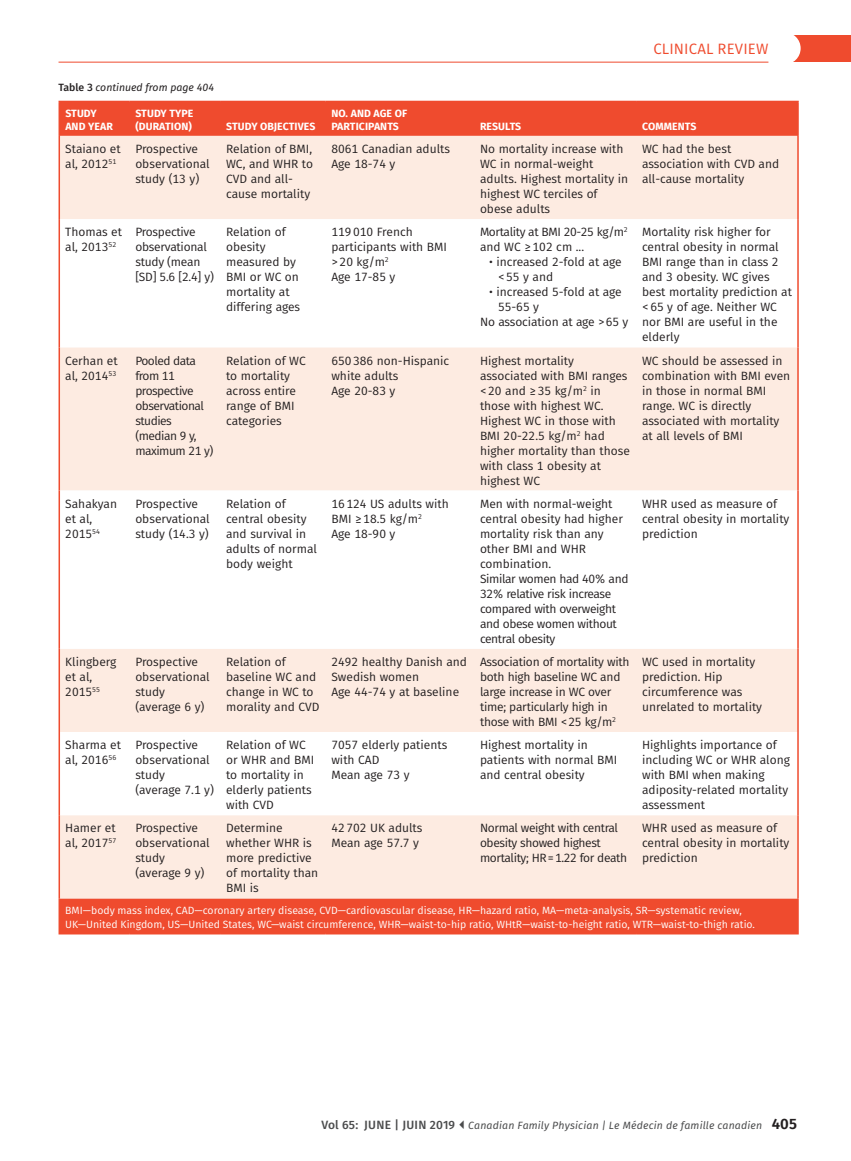
<style>
.page{position:relative;width:851px;height:1161px;background:#fff}
.page>*{position:absolute;margin:0;border:0;box-sizing:border-box;transform-origin:0 0}
.t1{font:15px "Fira Sans";letter-spacing:.01em;color:#ef4b2e}
.TableBody{font:12px/15px "Fira Sans";color:#231f20}
.TableBody-2{font:12px/15px "Fira Sans";letter-spacing:-.03em;color:#231f20}
.TableBody-3{font:12px/15px "Fira Sans";letter-spacing:-.02em;color:#231f20}
.TableBody-4{font:12px/15px "Fira Sans";letter-spacing:-.04em;color:#231f20}
.TableBullet{font:12px/15px "Fira Sans";color:#231f20}
.TableNote{font:10.5px/13.5px "Fira Sans";color:#fff}
.TableColumnHead{font:700 10.5px/12.6px "Fira Sans";letter-spacing:.01em;color:#fff}
.t2{font:italic 10.5px "Fira Sans";letter-spacing:.015em;color:#4b4c4d}
.TableTitle{font:italic 10.5px "Fira Sans";color:#231f20}
.s1{font-weight:500;font-style:normal}
.s2{font-weight:500;font-style:normal;font-size:12px}
.s3{font-weight:600;font-style:normal;font-size:15px;color:#231f20}
</style>
<div class="page">
<div style="left:793px;top:35px;width:57px;height:27px;background:#ef4b2e"></div>
<div style="left:768px;top:32px;width:32px;height:32px;background:#fff;border-radius:50%"></div>
<hr style="left:58px;top:62px;width:710px;height:1px;background:#ef4b2e">
<div style="left:60px;top:102px;width:737px;height:831px;background:#ef4b2e"></div>
<div style="left:60px;top:136px;width:737px;height:762px;background:#fdebe1"></div>
<svg style="left:60px;top:219px;width:737px;height:596px"></svg>
<hr style="left:58px;top:102px;width:2px;height:34px;background:#ef4b2e">
<hr style="left:797px;top:102px;width:1px;height:34px;background:#ef4b2e">
<hr style="left:58px;top:136px;width:2px;height:83px;background:#ef4b2e">
<hr style="left:797px;top:136px;width:1px;height:83px;background:#ef4b2e">
<hr style="left:58px;top:219px;width:2px;height:128px;background:#ef4b2e">
<hr style="left:797px;top:219px;width:1px;height:128px;background:#ef4b2e">
<hr style="left:58px;top:347px;width:2px;height:144px;background:#ef4b2e">
<hr style="left:797px;top:347px;width:1px;height:144px;background:#ef4b2e">
<hr style="left:58px;top:491px;width:2px;height:158px;background:#ef4b2e">
<hr style="left:797px;top:491px;width:1px;height:158px;background:#ef4b2e">
<hr style="left:58px;top:649px;width:2px;height:83px;background:#ef4b2e">
<hr style="left:797px;top:649px;width:1px;height:83px;background:#ef4b2e">
<hr style="left:58px;top:732px;width:2px;height:83px;background:#ef4b2e">
<hr style="left:797px;top:732px;width:1px;height:83px;background:#ef4b2e">
<hr style="left:58px;top:815px;width:2px;height:83px;background:#ef4b2e">
<hr style="left:797px;top:815px;width:1px;height:83px;background:#ef4b2e">
<hr style="left:58px;top:898px;width:2px;height:35px;background:#ef4b2e">
<hr style="left:797px;top:898px;width:1px;height:35px;background:#ef4b2e">
<hr style="left:58px;top:933px;width:71px;height:1px;background:#ef4b2e">
<hr style="left:129px;top:933px;width:91px;height:1px;background:#ef4b2e">
<hr style="left:220px;top:933px;width:105px;height:1px;background:#ef4b2e">
<hr style="left:325px;top:933px;width:149px;height:1px;background:#ef4b2e">
<hr style="left:474px;top:933px;width:162px;height:1px;background:#ef4b2e">
<hr style="left:636px;top:933px;width:162px;height:1px;background:#ef4b2e">
<hr style="left:58px;top:101px;width:71px;height:1px;background:#ef4b2e">
<hr style="left:129px;top:101px;width:91px;height:1px;background:#ef4b2e">
<hr style="left:220px;top:101px;width:105px;height:1px;background:#ef4b2e">
<hr style="left:325px;top:101px;width:149px;height:1px;background:#ef4b2e">
<hr style="left:474px;top:101px;width:162px;height:1px;background:#ef4b2e">
<hr style="left:636px;top:101px;width:162px;height:1px;background:#ef4b2e">
<p class="TableTitle" style="left:58px;top:79px;width:157px"><span class="s1">Table 3</span> continued from page 404</p>
<p class="TableColumnHead" style="left:65px;top:107px;width:49px">STUDY<br>AND YEAR</p>
<p class="TableColumnHead" style="left:135px;top:107px;width:60px">STUDY TYPE (DURATION)</p>
<p class="TableColumnHead" style="left:226px;top:119px;width:91px">STUDY OBJECTIVES</p>
<p class="TableColumnHead" style="left:331px;top:107px;width:77px">NO. AND AGE OF<br>PARTICIPANTS</p>
<p class="TableBody" style="left:65px;top:141px;width:57px">Staiano et al, 2012<sup>51</sup></p>
<p class="TableBody" style="left:135px;top:141px;width:76px">Prospective observational study (13 y)</p>
<p class="TableBody" style="left:226px;top:141px;width:88px">Relation of BMI,<br>WC, and WHR to<br>CVD and all&shy;cause mortality</p>
<p class="TableBody" style="left:331px;top:141px;width:120px">8061 Canadian adults</p>
<p class="TableBody" style="left:331px;top:156px;width:65px">Age 18-74 y</p>
<p class="TableBody" style="left:65px;top:224px;width:58px">Thomas et al, 2013<sup>52</sup></p>
<p class="TableBody-3" style="left:135px;top:224px;width:80px">Prospective observational study (mean [SD] 5.6 [2.4] y)</p>
<p class="TableBody" style="left:226px;top:224px;width:76px">Relation of obesity measured by<br>BMI or WC on mortality at differing ages</p>
<p class="TableBody" style="left:331px;top:224px;width:117px">119010 French participants with BMI &gt;20 kg/m<sup>2</sup></p>
<p class="TableBody" style="left:331px;top:269px;width:65px">Age 17-85 y</p>
<p class="TableBody" style="left:65px;top:353px;width:54px">Cerhan et al, 2014<sup>53</sup></p>
<p class="TableBody-4" style="left:135px;top:353px;width:79px">Pooled data from 11 prospective observational studies (median 9 y, maximum 21 y)</p>
<p class="TableBody" style="left:226px;top:353px;width:81px">Relation of WC to mortality across entire range of BMI categories</p>
<p class="TableBody" style="left:331px;top:353px;width:119px">650386 non-Hispanic white adults</p>
<p class="TableBody" style="left:331px;top:383px;width:65px">Age 20-83 y</p>
<p class="TableBody" style="left:65px;top:496px;width:53px">Sahakyan et al,<br>2015<sup>54</sup></p>
<p class="TableBody" style="left:135px;top:496px;width:76px">Prospective observational study (14.3 y)</p>
<p class="TableBody" style="left:226px;top:496px;width:92px">Relation of central obesity and survival in adults of normal body weight</p>
<p class="TableBody" style="left:331px;top:496px;width:119px">16124 US adults with<br>BMI ≥18.5 kg/m<sup>2</sup></p>
<p class="TableBody" style="left:331px;top:526px;width:65px">Age 18-90 y</p>
<p class="TableBody" style="left:65px;top:654px;width:53px">Klingberg et al,<br>2015<sup>55</sup></p>
<p class="TableBody" style="left:135px;top:654px;width:76px">Prospective observational study (average 6 y)</p>
<p class="TableBody" style="left:226px;top:654px;width:95px">Relation of baseline WC and change in WC to morality and CVD</p>
<p class="TableBody" style="left:331px;top:654px;width:137px">2492 healthy Danish and<br>Swedish women</p>
<p class="TableBody" style="left:331px;top:684px;width:129px">Age 44-74 y at baseline</p>
<p class="TableBody" style="left:65px;top:737px;width:57px">Sharma et al, 2016<sup>56</sup></p>
<p class="TableBody" style="left:135px;top:737px;width:80px">Prospective observational study<br>(average 7.1 y)</p>
<p class="TableBody" style="left:226px;top:737px;width:90px">Relation of WC or WHR and BMI to mortality in elderly patients with CVD</p>
<p class="TableBody" style="left:331px;top:737px;width:117px">7057 elderly patients with CAD</p>
<p class="TableBody" style="left:331px;top:767px;width:80px">Mean age 73 y</p>
<p class="TableBody" style="left:65px;top:820px;width:52px">Hamer et al, 2017<sup>57</sup></p>
<p class="TableBody" style="left:135px;top:820px;width:76px">Prospective observational study (average 9 y)</p>
<p class="TableBody" style="left:226px;top:820px;width:94px">Determine whether WHR is more predictive of mortality than<br>BMI is</p>
<p class="TableBody" style="left:331px;top:820px;width:93px">42702 UK adults</p>
<p class="TableBody" style="left:331px;top:835px;width:89px">Mean age 57.7 y</p>
<p class="t1" style="left:653px;top:38px;width:116px">CLINICAL REVIEW</p>
<p class="TableColumnHead" style="left:480px;top:119px;width:43px">RESULTS</p>
<p class="TableColumnHead" style="left:642px;top:119px;width:56px">COMMENTS</p>
<p class="TableBody" style="left:480px;top:141px;width:150px">No mortality increase with<br>WC in normal-weight adults. Highest mortality in highest WC terciles of obese adults</p>
<p class="TableBody" style="left:642px;top:141px;width:139px">WC had the best association with CVD and all-cause mortality</p>
<p class="TableBody-2" style="left:480px;top:224px;width:149px">Mortality at BMI 20-25 kg/m<sup>2 </sup>and WC ≥102 cm ...</p>
<p class="TableBullet" style="left:498px;top:254px;width:125px;text-indent:-9px">• increased 2-fold at age &lt;55 y and</p>
<p class="TableBullet" style="left:498px;top:284px;width:125px;text-indent:-9px">• increased 5-fold at age<br>55-65 y</p>
<p class="TableBody" style="left:480px;top:314px;width:150px">No association at age &gt;65 y</p>
<p class="TableBody" style="left:642px;top:224px;width:151px">Mortality risk higher for central obesity in normal<br>BMI range than in class 2 and 3 obesity. WC gives best mortality prediction at &lt;65 y of age. Neither WC nor BMI are useful in the elderly</p>
<p class="TableBody" style="left:480px;top:353px;width:151px">Highest mortality associated with BMI ranges &lt;20 and ≥35 kg/m<sup>2</sup> in those with highest WC.<br>Highest WC in those with<br>BMI 20-22.5 kg/m<sup>2</sup> had higher mortality than those with class 1 obesity at highest WC</p>
<p class="TableBody" style="left:642px;top:353px;width:150px">WC should be assessed in combination with BMI even in those in normal BMI range. WC is directly associated with mortality at all levels of BMI</p>
<p class="TableBody" style="left:480px;top:496px;width:144px">Men with normal-weight central obesity had higher mortality risk than any other BMI and WHR combination.</p>
<p class="TableBody-2" style="left:480px;top:571px;width:150px">Similar women had 40% and<br>32% relative risk increase compared with overweight and obese women without central obesity</p>
<p class="TableBody" style="left:642px;top:496px;width:149px">WHR used as measure of central obesity in mortality prediction</p>
<p class="TableBody-3" style="left:480px;top:654px;width:151px">Association of mortality with both high baseline WC and large increase in WC over time; particularly high in those with BMI &lt;25 kg/m<sup>2</sup></p>
<p class="TableBody" style="left:642px;top:654px;width:121px">WC used in mortality prediction. Hip circumference was unrelated to mortality</p>
<p class="TableBody" style="left:480px;top:737px;width:139px">Highest mortality in patients with normal BMI and central obesity</p>
<p class="TableBody" style="left:642px;top:737px;width:149px">Highlights importance of including WC or WHR along with BMI when making adiposity-related mortality assessment</p>
<p class="TableBody-2" style="left:480px;top:820px;width:149px">Normal weight with central obesity showed highest mortality; HR=1.22 for death</p>
<p class="TableBody" style="left:642px;top:820px;width:149px">WHR used as measure of central obesity in mortality prediction</p>
<p class="TableNote" style="left:65px;top:904px;width:691px">BMI—body mass index, CAD—coronary artery disease, CVD—cardiovascular disease, HR—hazard ratio, MA—meta-analysis, SR—systematic review,<br>UK—United Kingdom, US—United States, WC—waist circumference, WHR—waist-to-hip ratio, WHtR—waist-to-height ratio, WTR—waist-to-thigh ratio.</p>
<p class="t2" style="left:321px;top:1117px;width:477px"><span class="s2">Vol 65: JUNE | JUIN 2019</span> Canadian Family Physician | Le Médecin de famille canadien <span class="s3">405</span></p>
</div>
